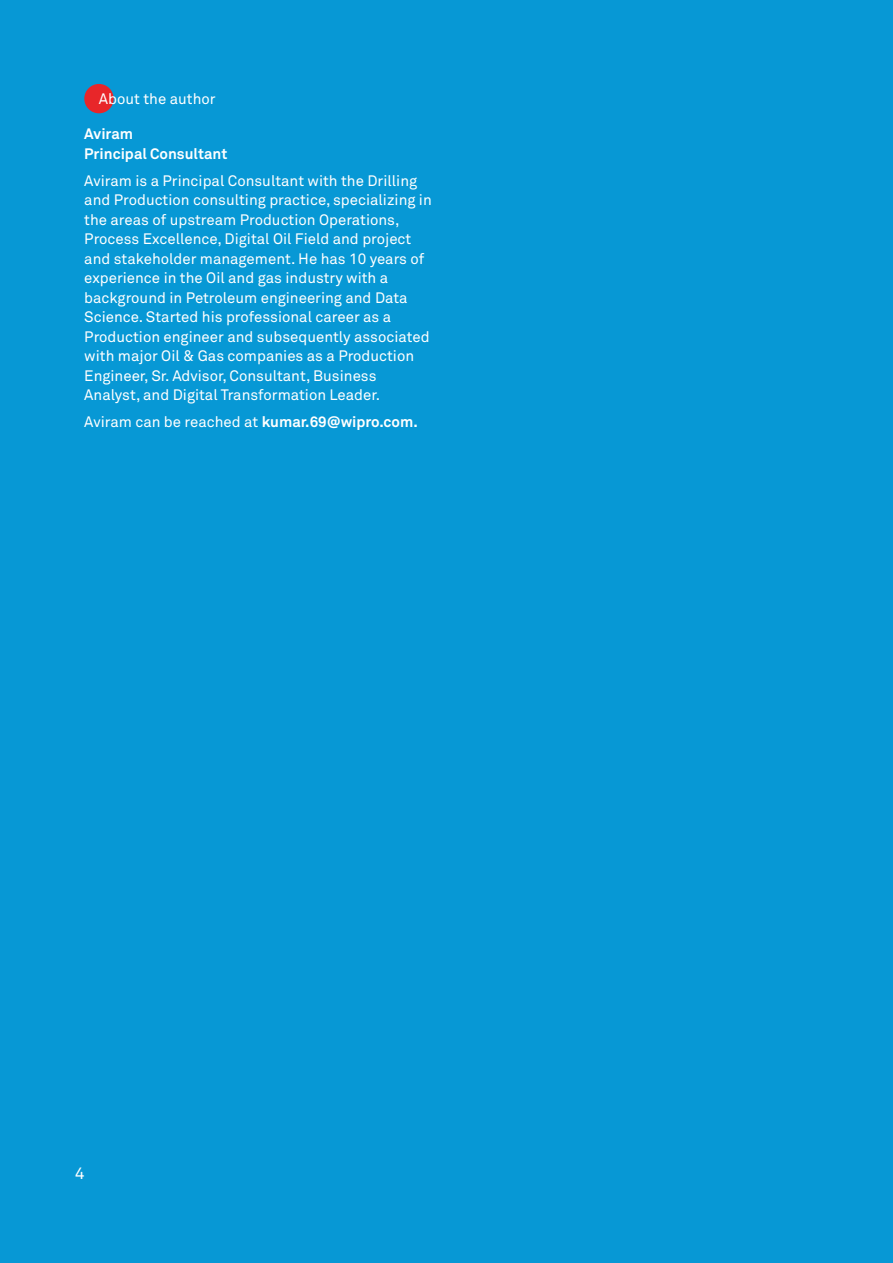
<style>
.page{position:relative;width:893px;height:1263px;background:#0798d5}
.page>*{position:absolute;margin:0;border:0;box-sizing:border-box;transform-origin:0 0}
.t1{font:16.5px "Wipro Akkurat";color:#fff}
.t2{font:15px/19.5px "Wipro Akkurat";color:#fff}
.t3{font:700 15px/19.5px "Wipro Akkurat";color:#fff}
.s1{font-weight:700}
</style>
<div class="page">
<div style="left:84px;top:84px;width:30px;height:29px;background:#e82629;border-radius:50%"></div>
<p class="t2" style="left:99px;top:89px;width:118px">About the author</p>
<p class="t3" style="left:84px;top:124px;width:145px">Aviram<br>Principal Consultant</p>
<p class="t2" style="left:84px;top:171px;width:349px">Aviram is a Principal Consultant with the Drilling and Production consulting practice, specializing in the areas of upstream Production Operations, Process Excellence, Digital Oil Field and project and stakeholder management. He has 10 years of experience in the Oil and gas industry with a background in Petroleum engineering and Data Science. Started his professional career as a Production engineer and subsequently associated with major Oil &amp; Gas companies as a Production Engineer, Sr. Advisor, Consultant, Business Analyst, and Digital Transformation Leader.</p>
<p class="t2" style="left:84px;top:412px;width:335px">Aviram can be reached at <span class="s1">kumar.69@wipro.com.</span></p>
<p class="t1" style="left:75px;top:1163px;width:11px">4</p>
</div>
